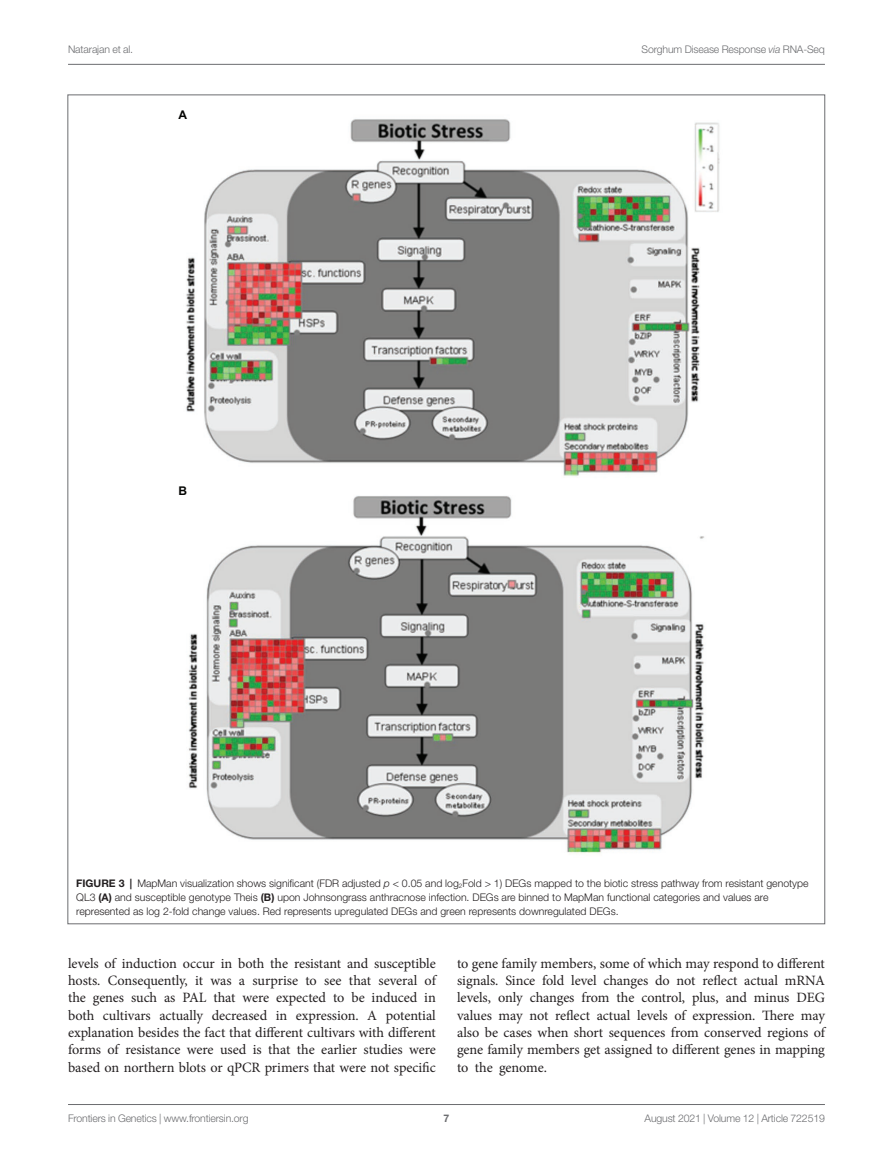
<style>
.page{position:relative;width:893px;height:1170px;background:#fff}
.page>*{position:absolute;margin:0;border:0;box-sizing:border-box;transform-origin:0 0}
.TEXT_FLUSH{font:14.25px/17.2px "Minion Pro";letter-spacing:-.01em;color:#231f20;text-align:justify}
.t1{font:700 12px "Arial";color:#040503}
.FIG_LEG{font:300 10.5px/14.2px "Helvetica Neue LT Std";color:#231f20}
.t2{font:300 10.5px "Helvetica Neue LT Std";letter-spacing:-.015em;color:#6c6d70}
.t3{font:700 10.5px "Helvetica Neue LT Std";color:#6c6d70}
.s1{font-style:italic}
.s2{font-weight:700}
</style>
<div class="page">
<hr style="left:68px;top:64px;width:757px;height:1px;background:#6c6d70">
<hr style="left:68px;top:1104px;width:757px;height:1px;background:#6c6d70">
<img style="left:186px;top:119px;width:534px;height:734px">
<p class="t2" style="left:68px;top:42px;width:67px">Natarajan et al.</p>
<p class="t2" style="left:642px;top:42px;width:185px">Sorghum Disease Response <span class="s1">via</span> RNA-Seq</p>
<p class="t1" style="left:179px;top:106px;width:10px">A</p>
<p class="t1" style="left:179px;top:482px;width:10px">B</p>
<p class="FIG_LEG" style="left:76px;top:875px;width:734px"><span class="s2">FIGURE 3 |</span> MapMan visualization shows significant (FDR adjusted <span class="s1">p</span> &lt; 0.05 and log<sub>2</sub>Fold &gt; 1) DEGs mapped to the biotic stress pathway from resistant genotype<br>QL3 <span class="s2">(A)</span> and susceptible genotype Theis <span class="s2">(B)</span> upon Johnsongrass anthracnose infection. DEGs are binned to MapMan functional categories and values are represented as log 2-fold change values. Red represents upregulated DEGs and green represents downregulated DEGs.</p>
<p class="TEXT_FLUSH" style="left:68px;top:954px;width:369px">levels of induction occur in both the resistant and susceptible hosts. Consequently, it was a surprise to see that several of the genes such as PAL that were expected to be induced in both cultivars actually decreased in expression. A potential explanation besides the fact that different cultivars with different forms of resistance were used is that the earlier studies were based on northern blots or qPCR primers that were not specific</p>
<p class="TEXT_FLUSH" style="left:457px;top:954px;width:369px">to gene family members, some of which may respond to different signals. Since fold level changes do not reflect actual mRNA levels, only changes from the control, plus, and minus DEG values may not reflect actual levels of expression. There may also be cases when short sequences from conserved regions of gene family members get assigned to different genes in mapping to the genome.</p>
<p class="t2" style="left:68px;top:1111px;width:182px">Frontiers in Genetics | www.frontiersin.org</p>
<p class="t3" style="left:444px;top:1111px;width:7px">7</p>
<p class="t2" style="left:645px;top:1111px;width:182px">August 2021 | Volume 12 | Article 722519</p>
</div>
